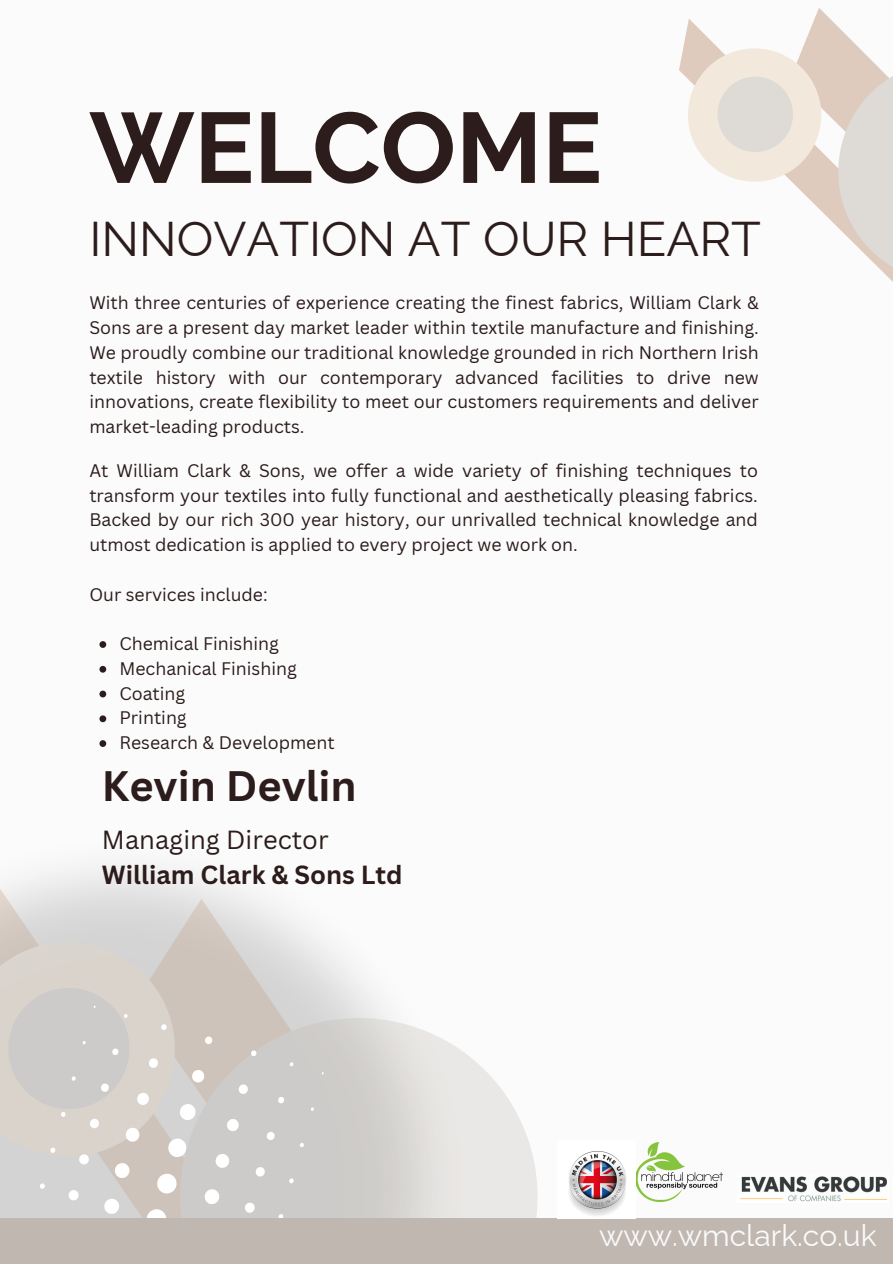
<style>
.page{position:relative;width:893px;height:1264px;background:#fff}
.page>*{position:absolute;margin:0;border:0;box-sizing:border-box;transform-origin:0 0}
.t1{font:700 99.6px "Raleway";color:#2d1c1c}
.t2{font:48.75px "Raleway";color:#2d1c1c}
.t3{font:700 41.55px "Canva Sans";color:#2d1c1c}
.t4{font:30px "Raleway";color:#fafafa}
.t5{font:700 25.5px/34.8px "Canva Sans";color:#2d1c1c}
.t6{font:17.7px/24.8px "Canva Sans";color:#2d1c1c;text-align:justify}
.s1{font-weight:400}
</style>
<div class="page">
<div style="left:0;top:0;width:892px;height:1263px;background:#fbfbfb"></div>
<svg style="left:0;top:874px;width:225px;height:50px;fill:#ececec"></svg>
<svg style="left:50px;top:890px;width:608px;height:312px"></svg>
<svg style="left:0;top:924px;width:193px;height:53px;fill:#d6d4cd"></svg>
<svg style="left:427px;top:988px;width:140px;height:230px;fill:#eae8e6"></svg>
<svg style="left:0;top:977px;width:427px;height:241px"></svg>
<svg style="left:688px;top:8px;width:204px;height:273px"></svg>
<div style="left:0;top:1218px;width:892px;height:45px;background:#c0b8b0"></div>
<img style="left:740px;top:1176px;width:147px;height:26px">
<img style="left:636px;top:1142px;width:86px;height:59px">
<img style="left:558px;top:1140px;width:77px;height:77px">
<svg style="left:99px;top:641px;width:7px;height:7px"></svg>
<svg style="left:99px;top:666px;width:7px;height:6px"></svg>
<svg style="left:99px;top:690px;width:7px;height:7px"></svg>
<svg style="left:99px;top:715px;width:7px;height:7px"></svg>
<svg style="left:99px;top:740px;width:7px;height:7px"></svg>
<h5 class="t1" style="left:89px;top:89px;width:514px">WELCOME</h5>
<p class="t2" style="left:89px;top:210px;width:673px">INNOVATION AT OUR HEART</p>
<h1 class="t6" style="left:89px;top:290px;width:671px">With three centuries of experience creating the finest fabrics, William Clark &amp; Sons are a present day market leader within textile manufacture and finishing.<br>We proudly combine our traditional knowledge grounded in rich Northern Irish textile history with our contemporary advanced facilities to drive new innovations, create flexibility to meet our customers requirements and deliver market-leading products.</h1>
<p class="t6" style="left:89px;top:457px;width:670px">At William Clark &amp; Sons, we offer a wide variety of finishing techniques to transform your textiles into fully functional and aesthetically pleasing fabrics.<br>Backed by our rich 300 year history, our unrivalled technical knowledge and utmost dedication is applied to every project we work on.</p>
<p class="t6" style="left:89px;top:581px;width:180px">Our services include:</p>
<p class="t6" style="left:119px;top:631px;width:161px">Chemical Finishing</p>
<p class="t6" style="left:119px;top:655px;width:179px">Mechanical Finishing</p>
<p class="t6" style="left:119px;top:680px;width:67px">Coating</p>
<p class="t6" style="left:119px;top:705px;width:69px">Printing</p>
<h3 class="t6" style="left:119px;top:730px;width:217px">Research &amp; Development</h3>
<p class="t3" style="left:102px;top:756px;width:256px">Kevin Devlin</p>
<p class="t5" style="left:102px;top:821px;width:302px"><span class="s1">Managing Director<br></span>William Clark &amp; Sons Ltd</p>
<p class="t4" style="left:599px;top:1217px;width:279px">www.wmclark.co.uk</p>
</div>
